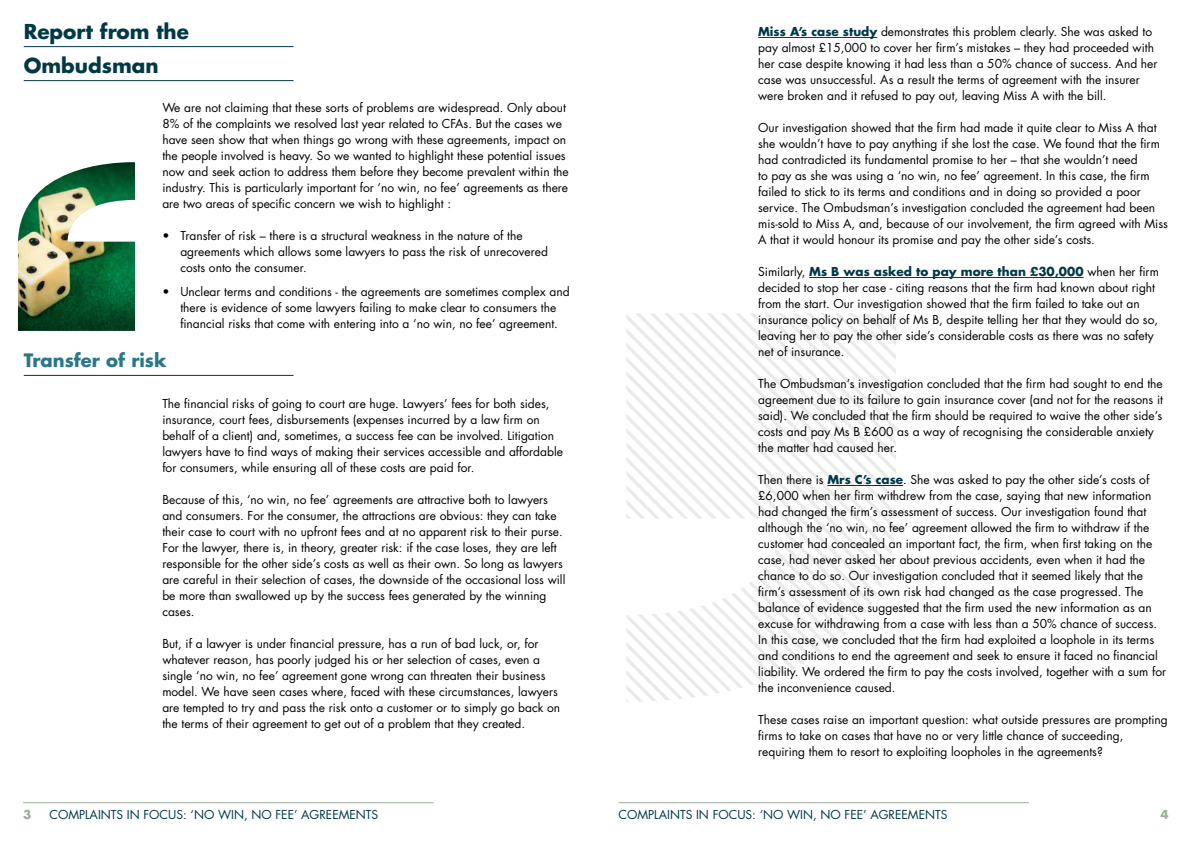
<style>
.page{position:relative;width:1191px;height:842px;background:#fff}
.page>*{position:absolute;margin:0;border:0;box-sizing:border-box;transform-origin:0 0}
.t1{font:700 20px/34px "Futura";color:#003846}
.t2{font:700 18px "Futura";color:#297787}
.t3{font:12px/16px "Futura";color:#000}
.t4{font:12px "Futura";color:#003846}
.t5{font:700 12px "Futura";color:#9fad9e}
.s1{font-weight:700;color:#003846}
</style>
<div class="page">
<svg style="left:626px;top:313px;width:270px;height:389px"></svg>
<img style="left:18px;top:162px;width:117px;height:169px">
<hr style="left:24px;top:46px;width:269px;height:1px;background:#003846">
<hr style="left:24px;top:80px;width:269px;height:1px;background:#003846">
<hr style="left:618px;top:802px;width:411px;height:1px;background:#9fad9e">
<hr style="left:23px;top:802px;width:410px;height:1px;background:#9fad9e">
<hr style="left:24px;top:375px;width:269px;height:1px;background:#003846">
<hr style="left:758px;top:37px;width:119px;height:1px;background:#003846">
<hr style="left:809px;top:277px;width:274px;height:1px;background:#003846">
<hr style="left:827px;top:485px;width:76px;height:1px;background:#003846">
<h1 class="t1" style="left:24px;top:14px;width:167px">Report from the<br>Ombudsman</h1>
<p class="t3" style="left:162px;top:100px;width:408px">We are not claiming that these sorts of problems are widespread. Only about 8% of the complaints we resolved last year related to CFAs. But the cases we have seen show that when things go wrong with these agreements, impact on the people involved is heavy. So we wanted to highlight these potential issues now and seek action to address them before they become prevalent within the industry. This is particularly important for ‘no win, no fee’ agreements as there are two areas of specific concern we wish to highlight :</p>
<p class="t3" style="left:180px;top:228px;width:369px;text-indent:-18px">• Transfer of risk – there is a structural weakness in the nature of the agreements which allows some lawyers to pass the risk of unrecovered costs onto the consumer.</p>
<p class="t3" style="left:162px;top:284px;width:409px;text-align:center">• Unclear terms and conditions - the agreements are sometimes complex and there is evidence of some lawyers failing to make clear to consumers the financial risks that come with entering into a ‘no win, no fee’ agreement.</p>
<h2 class="t2" style="left:24px;top:349px;width:144px">Transfer of risk</h2>
<p class="t3" style="left:162px;top:396px;width:402px">The financial risks of going to court are huge. Lawyers’ fees for both sides, insurance, court fees, disbursements (expenses incurred by a law firm on behalf of a client) and, sometimes, a success fee can be involved. Litigation lawyers have to find ways of making their services accessible and affordable for consumers, while ensuring all of these costs are paid for.</p>
<p class="t3" style="left:162px;top:492px;width:404px">Because of this, ‘no win, no fee’ agreements are attractive both to lawyers and consumers. For the consumer, the attractions are obvious: they can take their case to court with no upfront fees and at no apparent risk to their purse.<br>For the lawyer, there is, in theory, greater risk: if the case loses, they are left responsible for the other side’s costs as well as their own. So long as lawyers are careful in their selection of cases, the downside of the occasional loss will be more than swallowed up by the success fees generated by the winning cases.</p>
<p class="t3" style="left:162px;top:636px;width:399px">But, if a lawyer is under financial pressure, has a run of bad luck, or, for whatever reason, has poorly judged his or her selection of cases, even a single ‘no win, no fee’ agreement gone wrong can threaten their business model. We have seen cases where, faced with these circumstances, lawyers are tempted to try and pass the risk onto a customer or to simply go back on the terms of their agreement to get out of a problem that they created.</p>
<p class="t3" style="left:758px;top:24px;width:401px"><span class="s1">Miss A’s case study</span> demonstrates this problem clearly. She was asked to pay almost £15,000 to cover her firm’s mistakes – they had proceeded with her case despite knowing it had less than a 50% chance of success. And her case was unsuccessful. As a result the terms of agreement with the insurer were broken and it refused to pay out, leaving Miss A with the bill.</p>
<p class="t3" style="left:758px;top:120px;width:411px">Our investigation showed that the firm had made it quite clear to Miss A that she wouldn’t have to pay anything if she lost the case. We found that the firm had contradicted its fundamental promise to her – that she wouldn’t need<br>to pay as she was using a ‘no win, no fee’ agreement. I n this case, the firm failed to stick to its terms and conditions and in doing so provided a poor service. The Ombudsman’s investigation concluded the agreement had been mis-sold to Miss A, and, because of our involvement, the firm agreed with Miss A that it would honour its promise and pay the other side’s costs.</p>
<p class="t3" style="left:758px;top:264px;width:402px">Similarly, <span class="s1">Ms B was asked to pay more than £30,000</span> when her firm decided to stop her case - citing reasons that the firm had known about right from the start. Our investigation showed that the firm failed to take out an insurance policy on behalf of Ms B, despite telling her that they would do so, leaving her to pay the other side’s considerable costs as there was no safety net of insurance.</p>
<p class="t3" style="left:758px;top:376px;width:406px">The Ombudsman’s investigation concluded that the firm had sought to end the agreement due to its failure to gain insurance cover (and not for the reasons it said). We concluded that the firm should be required to waive the other side’s costs and pay Ms B £600 as a way of recognising the considerable anxiety the matter had caused her.</p>
<p class="t3" style="left:758px;top:472px;width:409px">Then there is <span class="s1">Mrs C’s case</span>. She was asked to pay the other side’s costs of £6,000 when her firm withdrew from the case, saying that new information had changed the firm’s assessment of success. Our investigation found that although the ‘no win, no fee’ agreement allowed the firm to withdraw if the customer had concealed an important fact, the firm, when first taking on the case, had never asked her about previous accidents, even when it had the chance to do so. Our investigation concluded that it seemed likely that the firm’s assessment of its own risk had changed as the case progressed. The balance of evidence suggested that the firm used the new information as an excuse for withdrawing from a case with less than a 50% chance of success.<br>In this case, we concluded that the firm had exploited a loophole in its terms and conditions to end the agreement and seek to ensure it faced no financial liability. We ordered the firm to pay the costs involved, together with a sum for the inconvenience caused.</p>
<p class="t3" style="left:758px;top:712px;width:411px">These cases raise an important question: what outside pressures are prompting firms to take on cases that have no or very little chance of succeeding, requiring them to resort to exploiting loopholes in the agreements?</p>
<p class="t5" style="left:23px;top:807px;width:10px">3</p>
<p class="t4" style="left:49px;top:807px;width:330px">Complaints in foc us: ‘No win, no fee’ agreements</p>
<p class="t4" style="left:618px;top:807px;width:330px">Complaints in foc us: ‘No win, no fee’ agreements</p>
<p class="t5" style="left:1160px;top:806px;width:10px">4</p>
</div>
